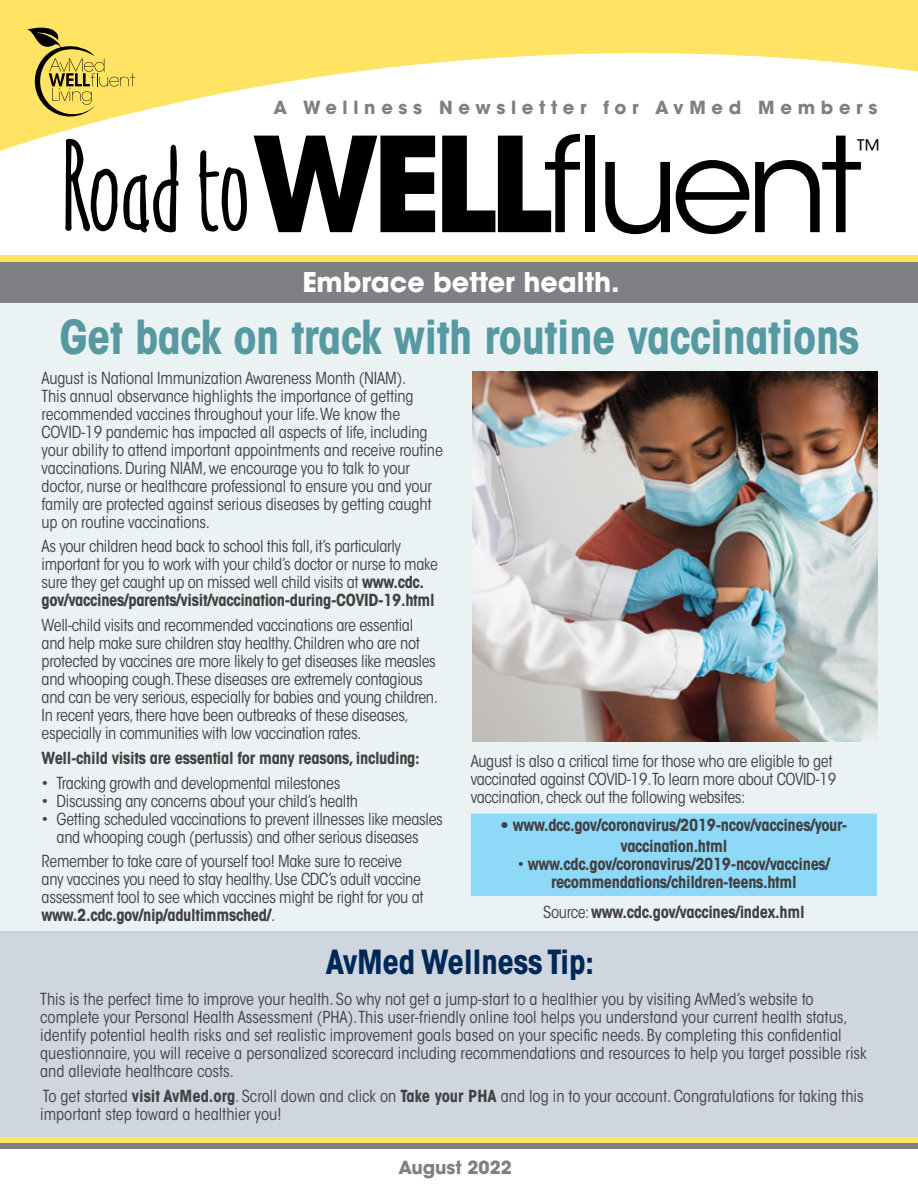
<style>
.page{position:relative;width:918px;height:1188px;background:#fff}
.page>*{position:absolute;margin:0;border:0;box-sizing:border-box;transform-origin:0 0}
.t1{font:130.5px "ITC Avant Garde Std";letter-spacing:-.06em;color:#000}
.t2{font:120px "Amatic Mod Bold ON Ept TWO";color:#000}
.t3{font:700 condensed 46.5px "ITC Avant Garde Std";letter-spacing:-.01em;color:#5699a1}
.t4{font:700 condensed 33px "ITC Avant Garde Std";letter-spacing:-.01em;color:#002856}
.t5{font:700 27px "ITC Avant Garde Std";color:#fff}
.t6{font:25.35px "ITC Avant Garde Std";color:#000}
.t7{font:700 18px "ITC Avant Garde Std";letter-spacing:.315em;color:#7e8083}
.t8{font:700 18px "ITC Avant Garde Std";color:#7e8083}
.t9{font:condensed 16.5px/18px "ITC Avant Garde Std";letter-spacing:-.02em;color:#414042}
.t10{font:condensed 16.5px/18px "ITC Avant Garde Std";color:#414042}
.t11{font:700 condensed 16.5px/21px "ITC Avant Garde Std";letter-spacing:-.02em;color:#414042;text-align:center}
.s1{font-weight:700}
.s2{font-weight:400}
</style>
<div class="page">
<div style="left:0;top:1137px;width:918px;height:9px;background:#ffe363"></div>
<div style="left:0;top:1143px;width:918px;height:6px;background:#7e8083"></div>
<svg style="left:0;top:0;width:918px;height:151px"></svg>
<svg style="left:26px;top:28px;width:109px;height:89px;background:#dac255"></svg>
<div style="left:0;top:255px;width:918px;height:40px;background:#ffe363"></div>
<div style="left:0;top:262px;width:918px;height:41px;background:#7e8083"></div>
<div style="left:0;top:931px;width:918px;height:206px;background:#cfd6df"></div>
<div style="left:0;top:302px;width:918px;height:631px;background:#ebf2f3"></div>
<div style="left:471px;top:814px;width:406px;height:82px;background:#8ed8f8"></div>
<img style="left:472px;top:371px;width:406px;height:370px">
<p class="t7" style="left:273px;top:96px;width:606px">A Wellness Newsletter for AvMed Members</p>
<h1 class="t1" style="left:252px;top:106px;width:612px"><span class="s1">WELL</span>fluent</h1>
<h2 class="t2" style="left:60px;top:109px;width:192px">Road to</h2>
<h3 class="t6" style="left:857px;top:133px;width:27px">™</h3>
<h3 class="t5" style="left:302px;top:265px;width:319px">Embrace better health.</h3>
<h3 class="t3" style="left:59px;top:307px;width:802px">Get back on track with routine vaccinations</h3>
<p class="t9" style="left:42px;top:369px;width:403px">August is National Immunization Awareness Month (NIAM).<br>This annual observance highlights the importance of getting recommended vaccines throughout your life. We know the COVID-19 pandemic has impacted all aspects of life, including your ability to attend important appointments and receive routine vaccinations. During NIAM, we encourage you to talk to your doctor, nurse or healthcare professional to ensure you and your family are protected against serious diseases by getting caught up on routine vaccinations.</p>
<p class="t9" style="left:42px;top:537px;width:398px">As your children head back to school this fall, it’s particularly important for you to work with your child’s doctor or nurse to make sure they get caught up on missed well child visits at <span class="s1">www.cdc. gov/vaccines/parents/visit/vaccination-during-COVID-19.html</span></p>
<p class="t9" style="left:42px;top:616px;width:398px">Well-child visits and recommended vaccinations are essential and help make sure children stay healthy. Children who are not protected by vaccines are more likely to get diseases like measles and whooping cough.These diseases are extremely contagious and can be very serious, especially for babies and young children.<br>In recent years, there have been outbreaks of these diseases, especially in communities with low vaccination rates.</p>
<p class="t11" style="left:42px;top:747px;width:380px">Well-child visits are essential for many reasons, including:</p>
<p class="t9" style="left:42px;top:774px;width:300px">• Tracking growth and developmental milestones</p>
<p class="t9" style="left:42px;top:792px;width:318px">• Discussing any concerns about your child’s health</p>
<p class="t9" style="left:42px;top:810px;width:403px;text-align:center">• Getting scheduled vaccinations to prevent illnesses like measles and whooping cough (pertussis) and other serious diseases</p>
<p class="t9" style="left:42px;top:852px;width:384px">Remember to take care of yourself too! Make sure to receive any vaccines you need to stay healthy. Use CDC’s adult vaccine assessment tool to see which vaccines might be right for you at <span class="s1">www.2.cdc.gov/nip/adultimmsched/</span>.</p>
<p class="t9" style="left:471px;top:752px;width:367px">August is also a critical time for those who are eligible to get vaccinated against COVID-19.To learn more about COVID-19 vaccination, check out the following websites:</p>
<p class="t11" style="left:501px;top:814px;width:348px">• www.dcc.gov/coronavirus/2019-ncov/vaccines/your&shy;vaccination.html</p>
<p class="t11" style="left:518px;top:855px;width:314px;line-height:18px"><span class="s2">•</span> www.cdc.gov/coronavirus/2019-ncov/vaccines/ recommendations/children-teens.html</p>
<p class="t11" style="left:543px;top:901px;width:263px"><span class="s2">Source:</span> www.cdc.gov/vaccines/index.hml</p>
<h3 class="t4" style="left:326px;top:941px;width:270px">AvMed Wellness Tip:</h3>
<p class="t10" style="left:40px;top:990px;width:828px">This is the perfect time to improve your health. So why not get a jump-start to a healthier you by visiting AvMed’s website to complete your Personal Health Assessment (PHA). This user-friendly online tool helps you understand your current health status, identify potential health risks and set realistic improvement goals based on your specific needs. By completing this confidential questionnaire, you will receive a personalized scorecard including recommendations and resources to help you target possible risk and alleviate healthcare costs.</p>
<p class="t10" style="left:40px;top:1087px;width:825px">To get started <span class="s1">visit AvMed.org</span>. Scroll down and click on <span class="s1">Take your PHA</span> and log in to your account. Congratulations for taking this important step toward a healthier you!</p>
<p class="t8" style="left:398px;top:1156px;width:115px">August 2022</p>
</div>
